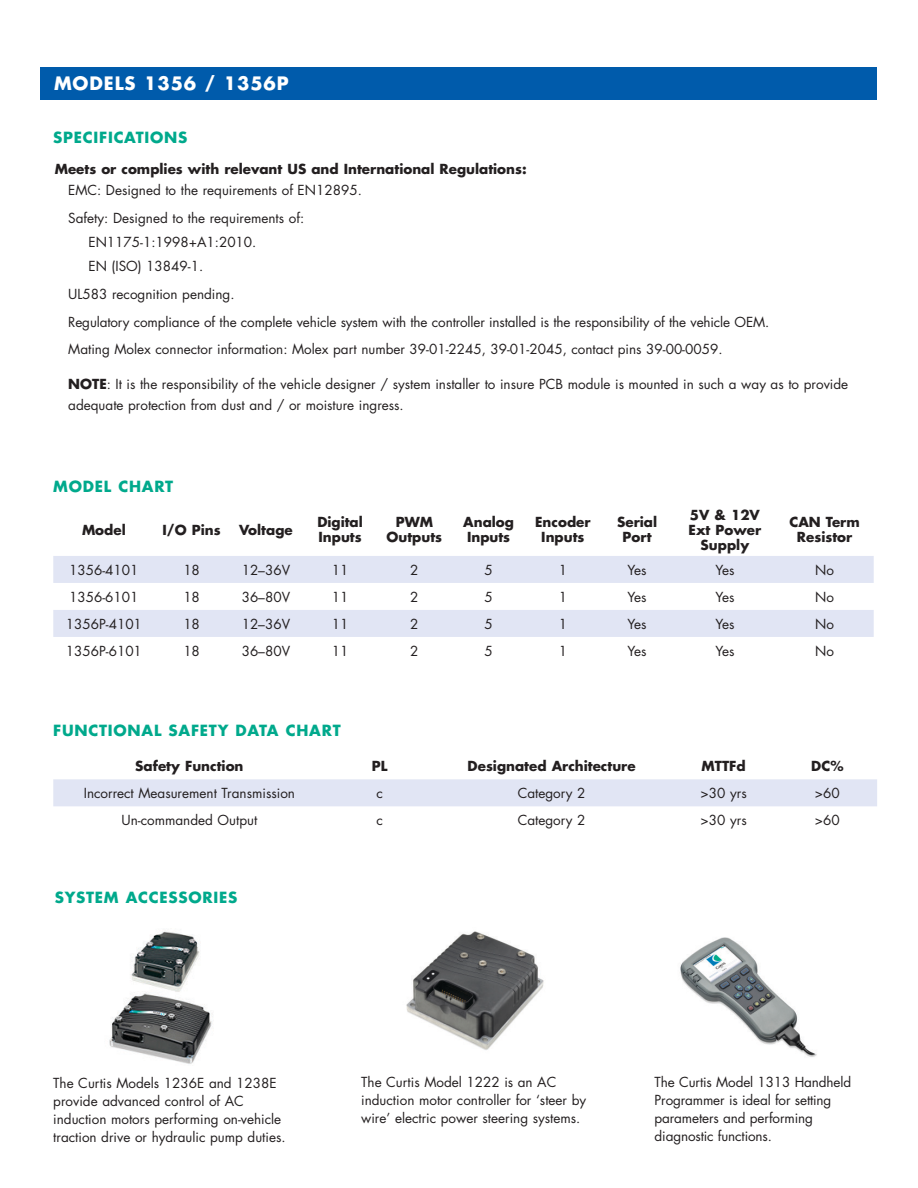
<style>
.page{position:relative;width:918px;height:1188px;background:#fff}
.page>*{position:absolute;margin:0;border:0;box-sizing:border-box;transform-origin:0 0}
.t1{font:700 18px "Futura Std";letter-spacing:.05em;color:#fff}
.t2{font:700 15px "Futura Std";letter-spacing:.05em;color:#00a98c}
.t3{font:13.5px/18px "Futura Std";color:#231f20}
.t4{font:700 13.5px/15px "Futura Std";color:#231f20;text-align:center}
.s1{font-weight:700}
</style>
<div class="page">
<div style="left:40px;top:68px;width:838px;height:32px;background:#005bab"></div>
<svg style="left:53px;top:556px;width:821px;height:81px;fill:#e1e5f4"></svg>
<img style="left:680px;top:937px;width:137px;height:120px">
<img style="left:109px;top:931px;width:104px;height:133px">
<img style="left:406px;top:931px;width:138px;height:119px">
<div style="left:53px;top:779px;width:824px;height:27px;background:#e1e5f4"></div>
<h1 class="t1" style="left:54px;top:72px;width:236px">MODELS 1356 / 1356P</h1>
<p class="t2" style="left:53px;top:127px;width:136px">SPECIFICATIONS</p>
<p class="t4" style="left:55px;top:161px;width:473px">Meets or complies with relevant US and International Regulations:</p>
<p class="t3" style="left:68px;top:176px;width:295px;line-height:27.8px">EMC: Designed to the requirements of EN12895.<br>Safety: Designed to the requirements of:</p>
<p class="t3" style="left:89px;top:230px;width:169px;line-height:24.3px">EN1175-1:1998+A1:2010.<br>EN (ISO) 13849-1.</p>
<p class="t3" style="left:68px;top:280px;width:702px;line-height:27.8px">UL583 recognition pending.<br>Regulatory compliance of the complete vehicle system with the controller installed is the responsibility of the vehicle OEM.<br>Mating Molex connector information: Molex part number 39-01-2245, 39-01-2045, contact pins 39-00-0059.</p>
<p class="t3" style="left:68px;top:374px;width:782px;line-height:21px"><span class="s1">NOTE</span>: It is the responsibility of the vehicle designer / system installer to insure PCB module is mounted in such a way as to provide adequate protection from dust and / or moisture ingress.</p>
<p class="t2" style="left:53px;top:477px;width:122px">MODEL CHART</p>
<p class="t4" style="left:82px;top:522px;width:45px">Model</p>
<p class="t4" style="left:163px;top:522px;width:60px">I/O Pins</p>
<p class="t4" style="left:239px;top:522px;width:55px">Voltage</p>
<p class="t4" style="left:317px;top:515px;width:47px;text-align:left">Digital<br>Inputs</p>
<p class="t4" style="left:387px;top:515px;width:57px">PWM<br>Outputs</p>
<p class="t4" style="left:463px;top:515px;width:52px;text-align:left">Analog<br>Inputs</p>
<p class="t4" style="left:535px;top:515px;width:57px">Encoder<br>Inputs</p>
<p class="t4" style="left:617px;top:515px;width:42px">Serial<br>Port</p>
<p class="t4" style="left:689px;top:507px;width:74px">5V &amp; 12V<br>Ext Power<br>Supply</p>
<p class="t4" style="left:789px;top:515px;width:72px">CAN Term<br>Resistor</p>
<p class="t3" style="left:69px;top:561px;width:71px">1356-4101</p>
<p class="t3" style="left:183px;top:561px;width:18px">18</p>
<p class="t3" style="left:242px;top:561px;width:50px">12–36V</p>
<p class="t3" style="left:332px;top:561px;width:18px">11</p>
<p class="t3" style="left:410px;top:561px;width:10px">2</p>
<p class="t3" style="left:484px;top:561px;width:10px">5</p>
<p class="t3" style="left:559px;top:561px;width:10px">1</p>
<p class="t3" style="left:628px;top:561px;width:21px">Yes</p>
<p class="t3" style="left:715px;top:561px;width:21px">Yes</p>
<p class="t3" style="left:815px;top:561px;width:20px">No</p>
<p class="t3" style="left:69px;top:588px;width:71px">1356-6101</p>
<p class="t3" style="left:183px;top:588px;width:18px">18</p>
<p class="t3" style="left:242px;top:588px;width:50px">36–80V</p>
<p class="t3" style="left:332px;top:588px;width:18px">11</p>
<p class="t3" style="left:410px;top:588px;width:10px">2</p>
<p class="t3" style="left:484px;top:588px;width:10px">5</p>
<p class="t3" style="left:559px;top:588px;width:10px">1</p>
<p class="t3" style="left:628px;top:588px;width:21px">Yes</p>
<p class="t3" style="left:715px;top:588px;width:21px">Yes</p>
<p class="t3" style="left:815px;top:588px;width:20px">No</p>
<p class="t3" style="left:66px;top:615px;width:78px">1356P-4101</p>
<p class="t3" style="left:183px;top:615px;width:18px">18</p>
<p class="t3" style="left:242px;top:615px;width:50px">12–36V</p>
<p class="t3" style="left:332px;top:615px;width:18px">11</p>
<p class="t3" style="left:410px;top:615px;width:10px">2</p>
<p class="t3" style="left:484px;top:615px;width:10px">5</p>
<p class="t3" style="left:559px;top:615px;width:10px">1</p>
<p class="t3" style="left:628px;top:615px;width:21px">Yes</p>
<p class="t3" style="left:715px;top:615px;width:21px">Yes</p>
<p class="t3" style="left:815px;top:615px;width:20px">No</p>
<p class="t3" style="left:66px;top:642px;width:78px">1356P-6101</p>
<p class="t3" style="left:183px;top:642px;width:18px">18</p>
<p class="t3" style="left:242px;top:642px;width:50px">36–80V</p>
<p class="t3" style="left:332px;top:642px;width:18px">11</p>
<p class="t3" style="left:410px;top:642px;width:10px">2</p>
<p class="t3" style="left:484px;top:642px;width:10px">5</p>
<p class="t3" style="left:559px;top:642px;width:10px">1</p>
<p class="t3" style="left:628px;top:642px;width:21px">Yes</p>
<p class="t3" style="left:715px;top:642px;width:21px">Yes</p>
<p class="t3" style="left:815px;top:642px;width:20px">No</p>
<p class="t2" style="left:53px;top:720px;width:289px">FUNCTIONAL SAFETY DATA CHART</p>
<p class="t4" style="left:135px;top:759px;width:110px">Safety Function</p>
<p class="t4" style="left:372px;top:759px;width:17px">PL</p>
<p class="t4" style="left:468px;top:759px;width:169px">Designated Architecture</p>
<p class="t4" style="left:702px;top:759px;width:46px">MTTFd</p>
<p class="t4" style="left:811px;top:759px;width:34px">DC%</p>
<p class="t3" style="left:84px;top:785px;width:213px">Incorrect Measurement Transmission</p>
<p class="t3" style="left:376px;top:785px;width:8px">c</p>
<p class="t3" style="left:518px;top:785px;width:69px">Category 2</p>
<p class="t3" style="left:701px;top:785px;width:48px">&gt;30 yrs</p>
<p class="t3" style="left:815px;top:785px;width:26px">&gt;60</p>
<p class="t3" style="left:122px;top:812px;width:137px">Un-commanded Output</p>
<p class="t3" style="left:376px;top:812px;width:8px">c</p>
<p class="t3" style="left:518px;top:812px;width:69px">Category 2</p>
<p class="t3" style="left:701px;top:812px;width:48px">&gt;30 yrs</p>
<p class="t3" style="left:815px;top:812px;width:26px">&gt;60</p>
<p class="t2" style="left:55px;top:887px;width:184px">SYSTEM ACCESSORIES</p>
<p class="t3" style="left:53px;top:1074px;width:234px">The Curtis Models 1236E and 1238E provide advanced control of AC induction motors performing on-vehicle traction drive or hydraulic pump duties.</p>
<p class="t3" style="left:361px;top:1073px;width:227px">The Curtis Model 1222 is an AC induction motor controller for ‘steer by wire’ electric power steering systems.</p>
<p class="t3" style="left:655px;top:1073px;width:198px">The Curtis Model 1313 Handheld<br>Programmer is ideal for setting parameters and performing diagnostic functions.</p>
</div>
